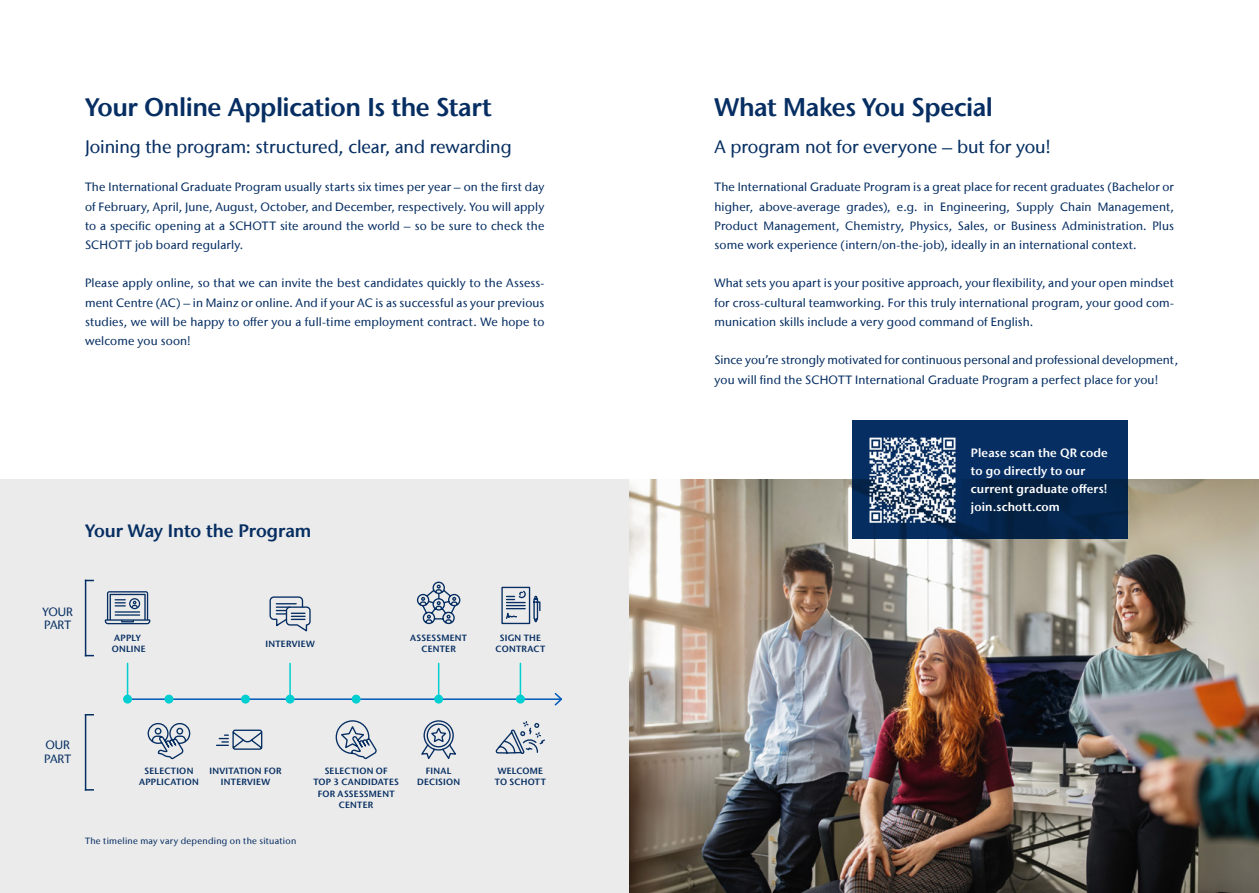
<style>
.page{position:relative;width:1259px;height:893px;background:#fff}
.page>*{position:absolute;margin:0;border:0;box-sizing:border-box;transform-origin:0 0}
.t1{font:600 25.5px "Stone Sans IIITC Com";letter-spacing:-.02em;color:#062e62}
.t2{font:500 18px "Stone Sans IIITC Com";letter-spacing:-.005em;color:#062e62}
.t3{font:600 18px "Stone Sans IIITC Com";letter-spacing:-.005em;color:#062e62}
.t4{font:500 12px/19.2px "Stone Sans IIITC Com";letter-spacing:.01em;color:#062e62;text-align:justify}
.t5{font:600 12px/18px "Stone Sans IIITC Com";letter-spacing:.01em;color:#fff}
.t6{font:600 9px/11.2px "Stone Sans IIITC Com";letter-spacing:.03em;color:#062e62;text-align:center}
.t7{font:500 9px "Stone Sans IIITC Com";letter-spacing:.03em;color:#062e62}
</style>
<div class="page">
<div style="left:0;top:479px;width:646px;height:414px;background:#ebebeb"></div>
<hr style="left:128px;top:698px;width:433px;height:2px;background:#005abb">
<svg style="left:553px;top:693px;width:10px;height:13px"></svg>
<hr style="left:520px;top:663px;width:1px;height:36px;background:#00ced0">
<hr style="left:289px;top:663px;width:2px;height:36px;background:#00ced0">
<hr style="left:438px;top:663px;width:1px;height:36px;background:#00ced0">
<hr style="left:127px;top:663px;width:1px;height:36px;background:#00ced0">
<svg style="left:217px;top:729px;width:46px;height:21px"></svg>
<svg style="left:501px;top:586px;width:40px;height:39px"></svg>
<svg style="left:495px;top:721px;width:50px;height:33px"></svg>
<svg style="left:269px;top:596px;width:42px;height:36px"></svg>
<div style="left:241px;top:695px;width:9px;height:9px;background:#00ced0;border-radius:50%"></div>
<div style="left:352px;top:695px;width:9px;height:9px;background:#00ced0;border-radius:50%"></div>
<div style="left:286px;top:695px;width:8px;height:9px;background:#00ced0;border-radius:50%"></div>
<div style="left:434px;top:695px;width:9px;height:9px;background:#00ced0;border-radius:50%"></div>
<div style="left:516px;top:695px;width:9px;height:9px;background:#00ced0;border-radius:50%"></div>
<div style="left:164px;top:695px;width:9px;height:9px;background:#00ced0;border-radius:50%"></div>
<div style="left:123px;top:695px;width:9px;height:9px;background:#00ced0;border-radius:50%"></div>
<hr style="left:85px;top:714px;width:1px;height:77px;background:#062e62">
<svg style="left:85px;top:789px;width:9px;height:2px"></svg>
<hr style="left:85px;top:580px;width:1px;height:76px;background:#062e62">
<svg style="left:421px;top:720px;width:35px;height:39px"></svg>
<svg style="left:335px;top:720px;width:42px;height:40px"></svg>
<svg style="left:147px;top:723px;width:44px;height:37px"></svg>
<svg style="left:105px;top:591px;width:45px;height:33px"></svg>
<svg style="left:416px;top:581px;width:45px;height:44px"></svg>
<img style="left:629px;top:479px;width:630px;height:414px">
<svg style="left:852px;top:421px;width:275px;height:118px;background:#052956"></svg>
<img style="left:866px;top:434px;width:92px;height:92px">
<h1 class="t1" style="left:85px;top:91px;width:408px">Your Online Application Is the Start</h1>
<h2 class="t2" style="left:85px;top:136px;width:428px">Joining the program: structured, clear, and rewarding</h2>
<p class="t4" style="left:85px;top:178px;width:461px">The International Graduate Program usually starts six times per year – on the first day of February, April, June, August, October, and December, respectively. You will apply to a specific opening at a SCHOTT site around the world – so be sure to check the SCHOTT job board regularly.</p>
<p class="t4" style="left:85px;top:274px;width:461px">Please apply online, so that we can invite the best candidates quickly to the Assess&shy;ment Centre (AC) – in Mainz or online. And if your AC is as successful as your previous studies, we will be happy to offer you a full-time employment contract. We hope to welcome you soon!</p>
<h2 class="t3" style="left:85px;top:519px;width:228px">Your Way Into the Program</h2>
<p class="t4" style="left:42px;top:604px;width:32px;line-height:13.5px">YOUR<br>PART</p>
<p class="t6" style="left:112px;top:632px;width:36px;text-align:left">APPLY<br>ONLINE</p>
<p class="t6" style="left:265px;top:638px;width:51px">INTERVIEW</p>
<p class="t6" style="left:410px;top:632px;width:58px">ASSESSMENT<br>CENTER</p>
<p class="t6" style="left:495px;top:632px;width:51px">SIGN THE<br>CONTRACT</p>
<p class="t4" style="left:44px;top:738px;width:28px;line-height:13.5px">OUR<br>PART</p>
<p class="t6" style="left:139px;top:765px;width:61px">SELECTION<br>APPLICATION</p>
<p class="t6" style="left:209px;top:765px;width:74px">INVITATION FOR<br>INTERVIEW</p>
<p class="t6" style="left:313px;top:765px;width:87px">SELECTION OF<br>TOP 3 CANDIDATES<br>FOR ASSESSMENT<br>CENTER</p>
<p class="t6" style="left:417px;top:765px;width:45px">FINAL<br>DECISION</p>
<p class="t6" style="left:495px;top:765px;width:53px">WELCOME<br>TO SCHOTT</p>
<p class="t7" style="left:85px;top:836px;width:213px">The timeline may vary depending on the situation</p>
<h1 class="t1" style="left:714px;top:91px;width:280px">What Makes You Special</h1>
<h2 class="t2" style="left:714px;top:136px;width:338px">A program not for everyone – but for you!</h2>
<p class="t4" style="left:714px;top:178px;width:461px">The International Graduate Program is a great place for recent graduates (Bachelor or higher, above-average grades), e.g. in Engineering, Supply Chain Management, Product Management, Chemistry, Physics, Sales, or Business Administration. Plus some work experience (intern/on-the-job), ideally in an international context.</p>
<p class="t4" style="left:714px;top:274px;width:461px">What sets you apart is your positive approach, your flexibility, and your open mindset for cross-cultural teamworking. For this truly international program, your good com&shy;munication skills include a very good command of English.</p>
<p class="t4" style="left:714px;top:350px;width:465px">Since you’re strongly motivated for continuous personal and professional development, you will find the SCHOTT International Graduate Program a perfect place for you!</p>
<p class="t5" style="left:971px;top:443px;width:138px">Please scan the QR code to go directly to our current graduate offers! join.schott.com</p>
</div>
